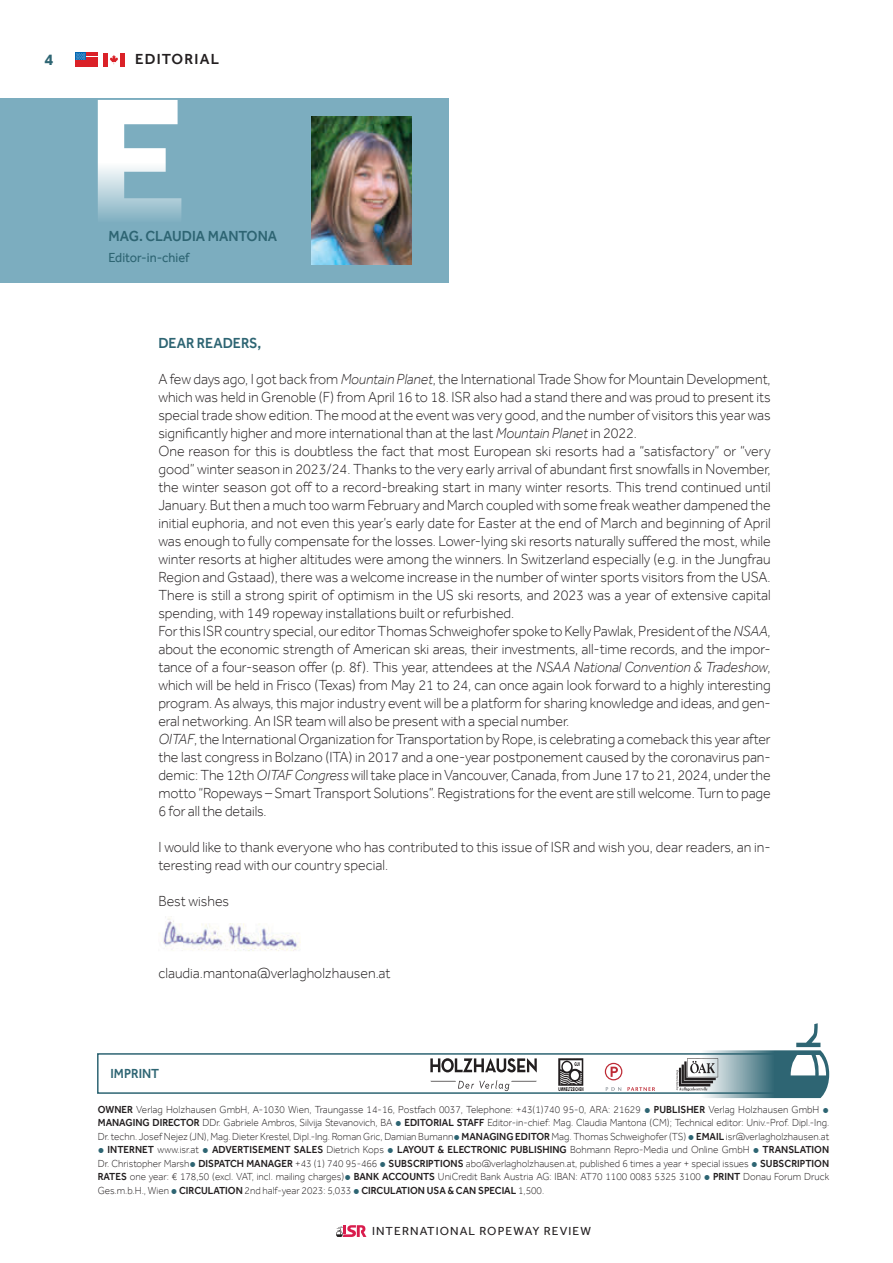
<style>
.page{position:relative;width:893px;height:1263px;background:#fff}
.page>*{position:absolute;margin:0;border:0;box-sizing:border-box;transform-origin:0 0}
.t1{font:700 16.5px "Effra";color:#2e6573}
.t2{font:300 15px/18px "Effra";letter-spacing:-.005em;color:#231f20;scale:.95 1}
.t3{font:500 15px "Effra";color:#2e6573;scale:.95 1}
.t4{font:500 15px "Effra";letter-spacing:.08em;color:#231f20}
.t5{font:13.5px "Effra";color:#2e6573;scale:.95 1}
.t6{font:500 13.5px "Effra";color:#2e6573;scale:.95 1}
.t7{font:12px "Effra";letter-spacing:.09em;color:#231f20}
.t8{font:300 10.5px/13.5px "Effra";color:#231f20;text-align:justify;scale:.95 1}
.s1{font-style:italic}
.s2{font-weight:500}
.s3{font-weight:700;font-size:18px;color:#2e6573}
</style>
<div class="page">
<svg style="left:336px;top:1225px;width:30px;height:12px"></svg>
<img style="left:161px;top:916px;width:140px;height:35px">
<div style="left:0;top:98px;width:449px;height:185px;background:#7cadbf"></div>
<svg style="left:98px;top:100px;width:83px;height:118px"></svg>
<img style="left:311px;top:117px;width:100px;height:148px">
<div style="left:97px;top:1053px;width:686px;height:41px;border:2px solid #2e6573"></div>
<svg style="left:430px;top:1058px;width:107px;height:14px"></svg>
<svg style="left:430px;top:1080px;width:107px;height:11px"></svg>
<svg style="left:558px;top:1058px;width:25px;height:33px"></svg>
<svg style="left:676px;top:1023px;width:153px;height:75px"></svg>
<svg style="left:606px;top:1087px;width:15px;height:4px"></svg>
<svg style="left:627px;top:1087px;width:28px;height:4px"></svg>
<div style="left:605px;top:1063px;width:17px;height:17px;border:1px solid #be2b36;border-radius:50%"></div>
<svg style="left:611px;top:1067px;width:7px;height:10px"></svg>
<svg style="left:75px;top:53px;width:23px;height:13px"></svg>
<div style="left:103px;top:53px;width:5px;height:13px;background:#da2128"></div>
<div style="left:120px;top:53px;width:5px;height:13px;background:#da2128"></div>
<svg style="left:110px;top:55px;width:8px;height:9px"></svg>
<p class="t1" style="left:44px;top:49px;width:10px">4</p>
<p class="t4" style="left:135px;top:50px;width:86px">EDITORIAL</p>
<p class="t3" style="left:108px;top:227px;width:179px">MAG. CLAUDIA MANTONA</p>
<p class="t5" style="left:108px;top:249px;width:87px">Editor-in-chief</p>
<p class="t3" style="left:158px;top:334px;width:110px">DEAR READERS,</p>
<p class="t2" style="left:158px;top:369px;width:646px">A few days ago, I got back from <span class="s1">Mountain Planet</span>, the International Trade Show for Mountain Development, which was held in Grenoble (F) from April 16 to 18. ISR also had a stand there and was proud to present its special trade show edition. The mood at the event was very good, and the number of visitors this year was significantly higher and more international than at the last <span class="s1">Mountain Planet</span> in 2022.<br>One reason for this is doubtless the fact that most European ski resorts had a “satisfactory” or “very good” winter season in 2023/24. Thanks to the very early arrival of abundant first snowfalls in November, the winter season got off to a record-breaking start in many winter resorts. This trend continued until January. But then a much too warm February and March coupled with some freak weather dampened the initial euphoria, and not even this year’s early date for Easter at the end of March and beginning of April was enough to fully compensate for the losses. Lower-lying ski resorts naturally suffered the most, while winter resorts at higher altitudes were among the winners. In Switzerland especially (e.g. in the Jungfrau Region and Gstaad), there was a welcome increase in the number of winter sports visitors from the USA.<br>There is still a strong spirit of optimism in the US ski resorts, and 2023 was a year of extensive capital spending, with 149 ropeway installations built or refurbished.<br>For this ISR country special, our editor Thomas Schweighofer spoke to Kelly Pawlak, President of the <span class="s1">NSAA</span>, about the economic strength of American ski areas, their investments, all-time records, and the impor&shy;tance of a four-season offer (p. 8f). This year, attendees at the <span class="s1">NSAA National Convention &amp; Tradeshow</span>, which will be held in Frisco (Texas) from May 21 to 24, can once again look forward to a highly interesting program. As always, this major industry event will be a platform for sharing knowledge and ideas, and gen&shy;eral networking. An ISR team will also be present with a special number.<br><span class="s1">OITAF</span>, the International Organization for Transportation by Rope, is celebrating a comeback this year after the last congress in Bolzano (ITA) in 2017 and a one-year postponement caused by the coronavirus pan&shy;demic: The 12th <span class="s1">OITAF Congress</span> will take place in Vancouver, Canada, from June 17 to 21, 2024, under the motto “Ropeways – Smart Transport Solutions”. Registrations for the event are still welcome. Turn to page 6 for all the details.</p>
<p class="t2" style="left:158px;top:837px;width:646px">I would like to thank everyone who has contributed to this issue of ISR and wish you, dear readers, an in&shy;teresting read with our country special.</p>
<p class="t2" style="left:158px;top:891px;width:76px">Best wishes</p>
<p class="t2" style="left:158px;top:963px;width:246px">claudia.mantona@verlagholzhausen.at</p>
<p class="t6" style="left:111px;top:1065px;width:53px">IMPRINT</p>
<p class="t8" style="left:98px;top:1102px;width:771px"><span class="s2">OWNER</span> Verlag Holzhausen GmbH, A-1030 Wien, Traungasse 14-16, Postfach 0037, Telephone: +43(1)740 95-0, ARA: 21629 <span class="s3">•</span> <span class="s2">PUBLISHER</span> Verlag Holzhausen GmbH <span class="s3">• </span><span class="s2">MANAGING DIRECTOR</span> DDr. Gabriele Ambros, Silvija Stevanovich, BA <span class="s3">•</span> <span class="s2">EDITORIAL STAFF</span> Editor-in-chief: Mag. Claudia Mantona (CM); Technical editor: Univ.-Prof. Dipl.-Ing.<br>Dr. techn. Josef Nejez (JN), Mag. Dieter Krestel, Dipl.-Ing. Roman Gric, Damian Bumann<span class="s3">•</span> <span class="s2">MANAGING EDITOR</span> Mag. Thomas Schweighofer (TS) <span class="s3">•</span> <span class="s2">EMAIL</span> isr@verlagholzhausen.at</p>
<p class="t8" style="left:98px;top:1143px;width:771px"><span class="s3">•</span> <span class="s2">INTERNET</span> www.isr.at <span class="s3">•</span> <span class="s2">ADVERTISEMENT SALES</span> Dietrich Kops <span class="s3">•</span> <span class="s2">LAYOUT &amp; ELECTRONIC PUBLISHING</span> Bohmann Repro-Media und Online GmbH <span class="s3">•</span> <span class="s2">TRANSLATION </span>Dr. Christopher Marsh<span class="s3">•</span> <span class="s2">DISPATCH MANAGER</span> +43 (1) 740 95-466 <span class="s3">•</span> <span class="s2">SUBSCRIPTIONS</span> abo@verlagholzhausen.at, published 6 times a year + special issues <span class="s3">•</span> <span class="s2">SUBSCRIPTION RATES</span> one year: € 178,50 (excl. VAT, incl. mailing charges)<span class="s3">•</span> <span class="s2">BANK ACCOUNTS</span> UniCredit Bank Austria AG: IBAN: AT70 1100 0083 5325 3100 <span class="s3">•</span> <span class="s2">PRINT</span> Donau Forum Druck Ges.m.b.H., Wien <span class="s3">•</span> <span class="s2">CIRCULATION</span> 2nd half-year 2023: 5,033 <span class="s3">•</span> <span class="s2">CIRCULATION USA &amp; CAN SPECIAL</span> 1,500.</p>
<p class="t7" style="left:372px;top:1224px;width:220px">INTERNATIONAL ROPEWAY REVIEW</p>
</div>
